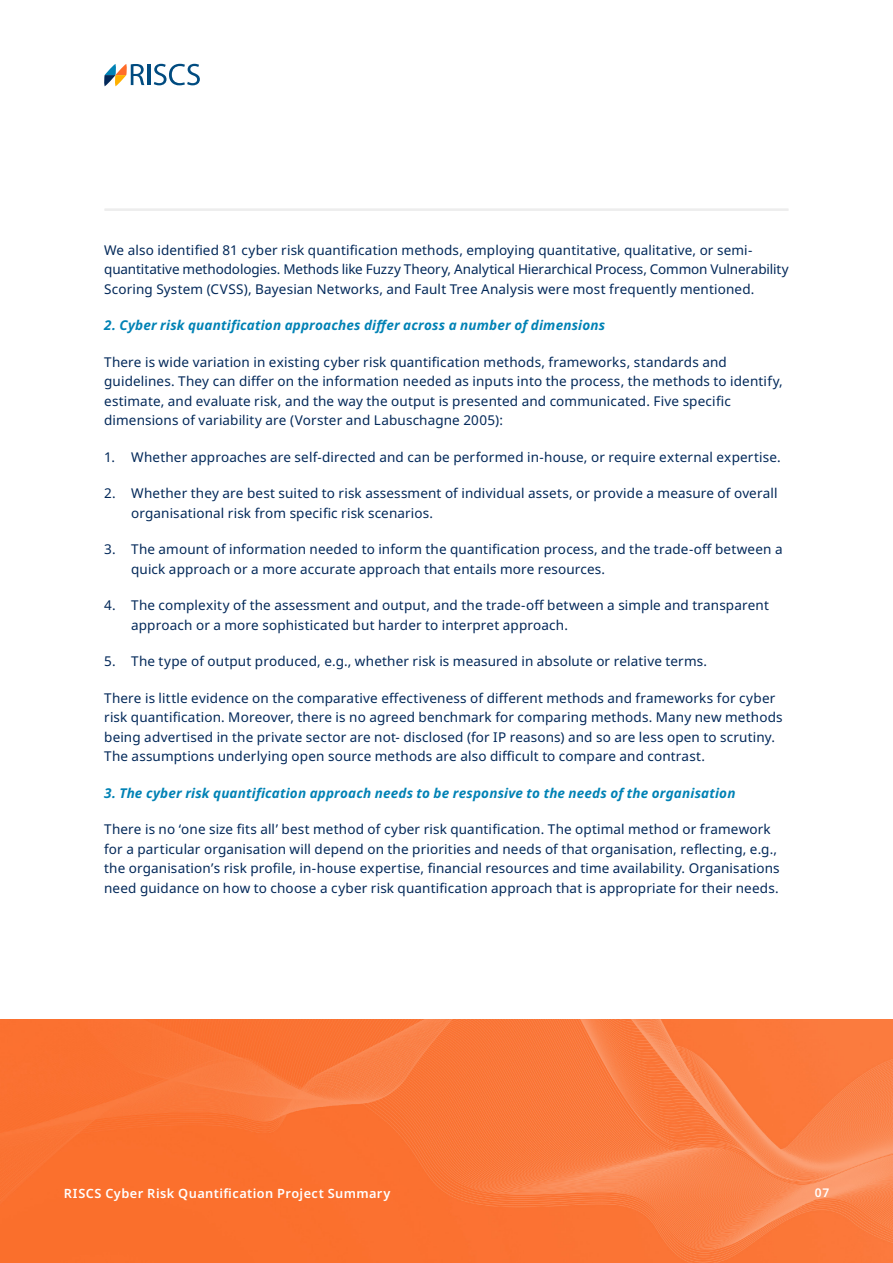
<style>
.page{position:relative;width:893px;height:1263px;background:#fff}
.page>*{position:absolute;margin:0;border:0;box-sizing:border-box;transform-origin:0 0}
.t1{font:13.5px/19.5px "Noto Sans";letter-spacing:.01em;color:#022859}
.t2{font:italic 700 13.5px "Noto Sans";letter-spacing:.015em;color:#0082b5}
.t3{font:600 12.75px "Noto Sans";letter-spacing:.035em;color:#fff}
.t4{font:600 12px "Noto Sans";color:#fff}
</style>
<div class="page">
<img style="left:0;top:1019px;width:893px;height:244px">
<svg style="left:104px;top:64px;width:40px;height:22px"></svg>
<hr style="left:147px;top:64px;width:3px;height:21px;background:#004b80">
<svg style="left:154px;top:64px;width:46px;height:21px"></svg>
<hr style="left:105px;top:208px;width:683px;height:2px;background:#ededed">
<hr style="left:105px;top:209px;width:683px;height:2px;background:#ededed">
<p class="t1" style="left:104px;top:240px;width:686px">We also identified 81 cyber risk quantification methods, employing quantitative, qualitative, or semi&shy;quantitative methodologies. Methods like Fuzzy Theory, Analytical Hierarchical Process, Common Vulnerability<br>Scoring System (CVSS), Bayesian Networks, and Fault Tree Analysis were most frequently mentioned.</p>
<p class="t2" style="left:104px;top:316px;width:503px">2. Cyber risk quantification approaches differ across a number of dimensions</p>
<p class="t1" style="left:104px;top:352px;width:680px">There is wide variation in existing cyber risk quantification methods, frameworks, standards and guidelines. They can differ on the information needed as inputs into the process, the methods to identify, estimate, and evaluate risk, and the way the output is presented and communicated. Five specific dimensions of variability are (Vorster and Labuschagne 2005):</p>
<p class="t1" style="left:104px;top:447px;width:678px">1. Whether approaches are self-directed and can be performed in-house, or require external expertise.</p>
<p class="t1" style="left:131px;top:484px;width:648px;text-indent:-27px">2. Whether they are best suited to risk assessment of individual assets, or provide a measure of overall organisational risk from specific risk scenarios.</p>
<p class="t1" style="left:131px;top:540px;width:653px;text-indent:-27px">3. The amount of information needed to inform the quantification process, and the trade-off between a quick approach or a more accurate approach that entails more resources.</p>
<p class="t1" style="left:131px;top:596px;width:639px;text-indent:-27px">4. The complexity of the assessment and output, and the trade-off between a simple and transparent approach or a more sophisticated but harder to interpret approach.</p>
<p class="t1" style="left:104px;top:652px;width:604px">5. The type of output produced, e.g., whether risk is measured in absolute or relative terms.</p>
<p class="t1" style="left:104px;top:688px;width:680px">There is little evidence on the comparative effectiveness of different methods and frameworks for cyber risk quantification. Moreover, there is no agreed benchmark for comparing methods. Many new methods being advertised in the private sector are not- disclosed (for IP reasons) and so are less open to scrutiny.<br>The assumptions underlying open source methods are also difficult to compare and contrast.</p>
<p class="t2" style="left:104px;top:783px;width:633px">3. The cyber risk quantification approach needs to be responsive to the needs of the organisation</p>
<p class="t1" style="left:104px;top:820px;width:677px">There is no ‘one size fits all’ best method of cyber risk quantification. The optimal method or framework for a particular organisation will depend on the priorities and needs of that organisation, reflecting, e.g., the organisation’s risk profile, in-house expertise, financial resources and time availability. Organisations need guidance on how to choose a cyber risk quantification approach that is appropriate for their needs.</p>
<p class="t3" style="left:64px;top:1184px;width:328px">RISCS Cyber Risk Quantification Project Summary</p>
<p class="t4" style="left:815px;top:1184px;width:16px">07</p>
</div>
